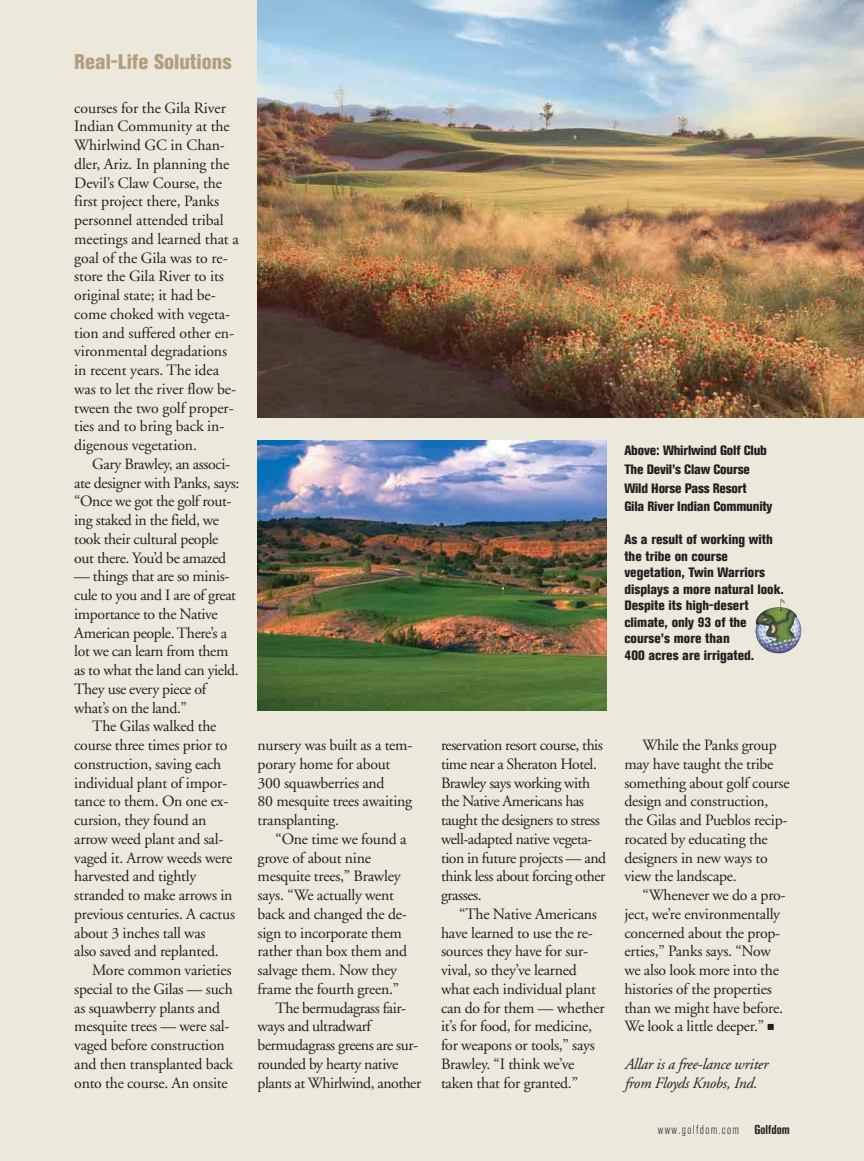
<style>
.page{position:relative;width:864px;height:1161px;background:#ece8dc}
.page>*{position:absolute;margin:0;border:0;box-sizing:border-box;transform-origin:0 0}
.t1{font:800 condensed 21px "Akzidenz Grotesk BE";color:#b39e7e}
.t2{font:15.75px/18.8px "Adobe Garamond";letter-spacing:-.015em;color:#231f20}
.t3{font:italic 15.75px/18.8px "Adobe Garamond";letter-spacing:-.015em;color:#231f20}
.t4{font:800 condensed 13.5px/16.5px "Akzidenz Grotesk BE";color:#231f20}
.t5{font:300 condensed 12.75px "Akzidenz Grotesk BE";letter-spacing:.105em;color:#231f20}
.s1{font-weight:700}
</style>
<div class="page">
<img style="left:258px;top:0;width:606px;height:417px">
<img style="left:258px;top:441px;width:348px;height:270px">
<img style="left:755px;top:598px;width:46px;height:55px">
<h1 class="t1" style="left:74px;top:54px;width:159px">Real-Life Solutions</h1>
<p class="t2" style="left:74px;top:100px;width:166px">courses for the Gila River<br>Indian Community at the<br>Whirlwind GC in Chan&shy;dler, Ariz. In planning the<br>Devil’s Claw Course, the first project there, Panks personnel attended tribal meetings and learned that a goal of the Gila was to re&shy;store the Gila River to its original state; it had be&shy;come choked with vegeta&shy;tion and suffered other en&shy;vironmental degradations in recent years. The idea was to let the river flow be&shy;tween the two golf proper&shy;ties and to bring back in&shy;digenous vegetation.</p>
<p class="t2" style="left:74px;top:456px;width:167px;text-indent:18px">Gary Brawley, an associ&shy;ate designer with Panks, says: “Once we got the golf rout&shy;ing staked in the field, we took their cultural people out there. You’d be amazed</p>
<p class="t2" style="left:74px;top:568px;width:166px">— things that are so minis&shy;cule to you and I are of great importance to the Native<br>American people. There’s a lot we can learn from them as to what the land can yield.<br>They use every piece of what’s on the land.”</p>
<p class="t2" style="left:74px;top:718px;width:162px;text-indent:18px">The Gilas walked the course three times prior to construction, saving each individual plant of impor&shy;tance to them. On one ex&shy;cursion, they found an arrow weed plant and sal&shy;vaged it. Arrow weeds were harvested and tightly stranded to make arrows in previous centuries. A cactus about 3 inches tall was<br>also saved and replanted.</p>
<p class="t2" style="left:74px;top:962px;width:161px;text-indent:18px">More common varieties special to the Gilas — such as squawberry plants and mesquite trees — were sal&shy;vaged before construction and then transplanted back onto the course. An onsite</p>
<p class="t2" style="left:258px;top:737px;width:156px">nursery was built as a tem&shy;porary home for about<br>300 squawberries and<br>80 mesquite trees awaiting transplanting.</p>
<p class="t2" style="left:276px;top:831px;width:132px">“One time we found a</p>
<p class="t2" style="left:258px;top:850px;width:115px">grove of about nine</p>
<p class="t2" style="left:258px;top:869px;width:144px">mesquite trees,” Brawley</p>
<p class="t2" style="left:258px;top:887px;width:138px">says. “We actually went</p>
<p class="t2" style="left:258px;top:906px;width:151px">back and changed the de-</p>
<p class="t2" style="left:258px;top:925px;width:146px">sign to incorporate them</p>
<p class="t2" style="left:258px;top:944px;width:151px">rather than box them and</p>
<p class="t2" style="left:258px;top:962px;width:141px">salvage them. Now they</p>
<p class="t2" style="left:258px;top:981px;width:143px">frame the fourth green.”</p>
<p class="t2" style="left:276px;top:1000px;width:132px">The bermudagrass fair-</p>
<p class="t2" style="left:258px;top:1019px;width:115px">ways and ultradwarf</p>
<p class="t2" style="left:258px;top:1037px;width:162px">bermudagrass greens are sur-</p>
<p class="t2" style="left:258px;top:1056px;width:142px">rounded by hearty native</p>
<p class="t2" style="left:258px;top:1075px;width:165px">plants at Whirlwind, another</p>
<p class="t4" style="left:624px;top:442px;width:150px;line-height:18.8px">Above: Whirlwind Golf Club<br>The Devil’s Claw Course<br>Wild Horse Pass Resort<br>Gila River Indian Community</p>
<p class="t4" style="left:624px;top:533px;width:161px">As a result of working with the tribe on course vegetation, Twin Warriors displays a more natural look.<br>Despite its high-desert climate, only 93 of the course’s more than<br>400 acres are irrigated.</p>
<p class="t2" style="left:441px;top:737px;width:167px">reservation resort course, this time near a Sheraton Hotel.<br>Brawley says working with the Native Americans has taught the designers to stress well-adapted native vegeta&shy;tion in future projects — and think less about forcing other grasses.</p>
<p class="t2" style="left:441px;top:906px;width:165px;text-indent:18px">“The Native Americans have learned to use the re&shy;sources they have for sur&shy;vival, so they’ve learned what each individual plant can do for them — whether it’s for food, for medicine, for weapons or tools,” says<br>Brawley. “I think we’ve taken that for granted.”</p>
<p class="t2" style="left:624px;top:737px;width:167px;text-indent:18px">While the Panks group may have taught the tribe something about golf course design and construction, the Gilas and Pueblos recip&shy;rocated by educating the designers in new ways to view the landscape.</p>
<p class="t2" style="left:624px;top:887px;width:163px;text-indent:18px">“Whenever we do a pro&shy;ject, we’re environmentally concerned about the prop&shy;erties,” Panks says. “Now we also look more into the histories of the properties than we might have before.<br>We look a little deeper.”</p>
<p class="t3" style="left:624px;top:1056px;width:145px">Allar is a free-lance writer from Floyds Knobs, Ind.</p>
<p class="t5" style="left:658px;top:1125px;width:133px">www.golfdom.com <span class="s1">Golfdom</span></p>
</div>
